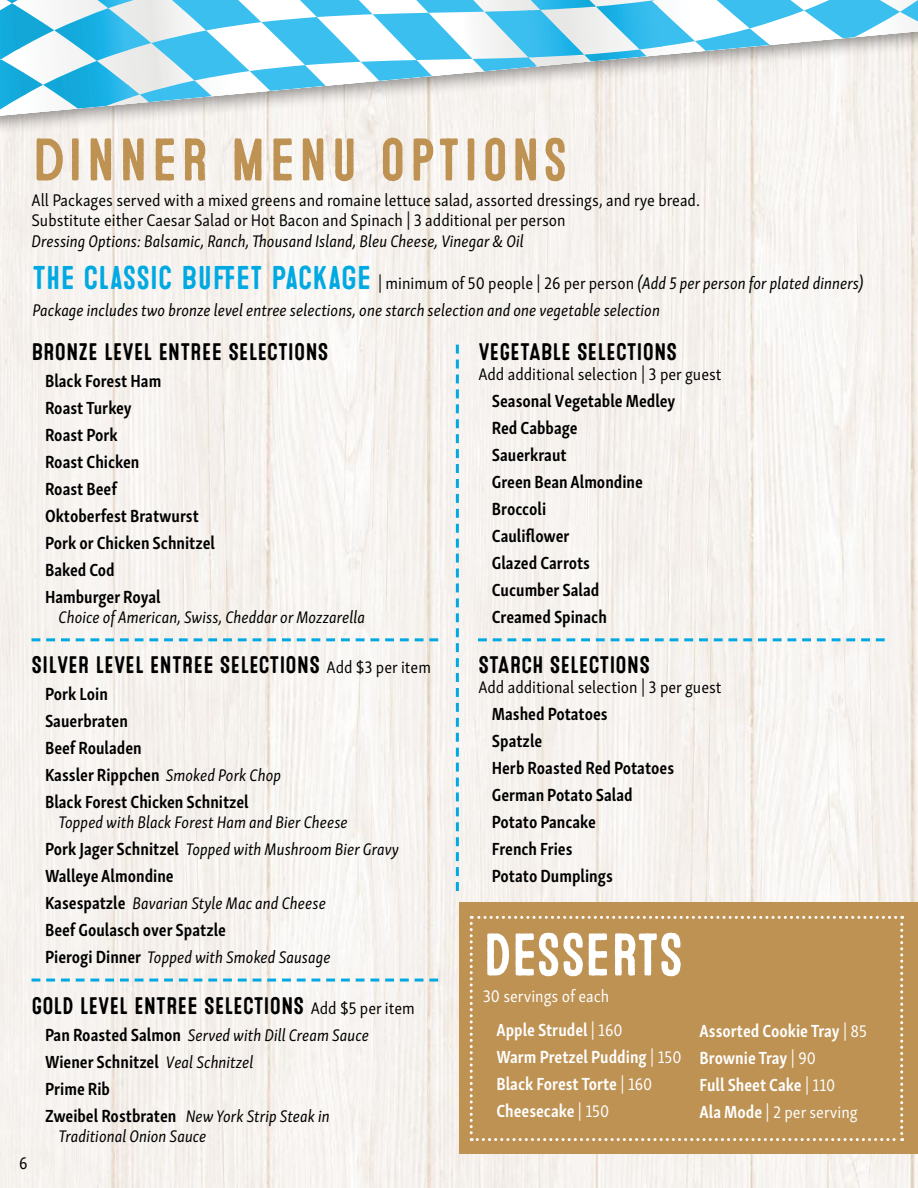
<style>
.page{position:relative;width:918px;height:1188px;background:#f6f2ef}
.page>*{position:absolute;margin:0;border:0;box-sizing:border-box;transform-origin:0 0}
.t1{font:60px "Microbrew One";letter-spacing:.05em;color:#be9253}
.t2{font:60px "Microbrew One";letter-spacing:-.01em;color:#fff}
.t3{font:24px "Microbrew One";color:#000}
.t4{font:700 18px/27px "Skolar Sans Latn Cp";color:#000}
.t5{font:700 18px/27px "Skolar Sans Latn Cp";color:#fff}
.t6{font:italic 17.25px/27px "Skolar Sans Latn Cn";color:#000}
.t7{font:17.25px/20.2px "Skolar Sans Latn Cn";color:#000}
.t8{font:17.25px "Skolar Sans Latn Cn";color:#fff}
.s1{font-family:"Microbrew One";font-style:normal;font-size:33px;color:#00a9e2}
.s2{font-style:normal}
.s3{font-family:"Skolar Sans Latn Cn";font-size:17.25px}
.s4{font-family:"Skolar Sans Latn Cn";font-weight:400;font-style:italic;font-size:17.25px}
.s5{font-family:"Skolar Sans Latn Cp";font-weight:700;font-style:normal;font-size:18px}
.s6{font-family:"Skolar Sans Latn Cn";font-weight:400;font-size:17.25px}
.s7{font-family:"Skolar Sans Latn Cp";font-weight:700;font-size:18px}
</style>
<div class="page">
<div style="left:460px;top:903px;width:458px;height:251px;background:#be9253"></div>
<div style="left:0;top:0;width:918px;height:139px;background:#000;opacity:.43"></div>
<svg style="left:0;top:0;width:918px;height:116px"></svg>
<svg style="left:32px;top:638px;width:406px;height:3px"></svg>
<svg style="left:32px;top:979px;width:406px;height:3px"></svg>
<svg style="left:478px;top:638px;width:407px;height:3px"></svg>
<svg style="left:456px;top:345px;width:3px;height:546px"></svg>
<svg style="left:470px;top:916px;width:433px;height:225px"></svg>
<h1 class="t1" style="left:32px;top:126px;width:537px">DINNER MENU OPTIONS</h1>
<p class="t7" style="left:32px;top:189px;width:670px">All Packages served with a mixed greens and romaine lettuce salad, assorted dressings, and rye bread.<br>Substitute either Caesar Salad or Hot Bacon and Spinach | 3 additional per person</p>
<p class="t6" style="left:32px;top:226px;width:494px">Dressing Options: Balsamic, Ranch, Thousand Island, Bleu Cheese, Vinegar &amp; Oil</p>
<p class="t6" style="left:32px;top:269px;width:833px"><span class="s1">THE CLASSIC BUFFET PACKAGE</span> <span class="s2">| minimum of 50 people | 26 per person</span> (Add 5 per person for plated dinners)<br>Package includes two bronze level entree selections, one starch selection and one vegetable selection</p>
<h2 class="t3" style="left:32px;top:338px;width:298px">BRONZE LEVEL ENTREE SELECTIONS</h2>
<p class="t4" style="left:45px;top:366px;width:172px">Black Forest Ham<br>Roast Turkey<br>Roast Pork<br>Roast Chicken<br>Roast Beef<br>Oktoberfest Bratwurst<br>Pork or Chicken Schnitzel<br>Baked Cod<br>Hamburger Royal</p>
<p class="t6" style="left:59px;top:603px;width:308px">Choice of American, Swiss, Cheddar or Mozzarella</p>
<h2 class="t3" style="left:32px;top:651px;width:401px">SILVER LEVEL ENTREE SELECTIONS <span class="s3">Add $3 per item</span></h2>
<p class="t4" style="left:45px;top:679px;width:238px">Pork Loin<br>Sauerbraten<br>Beef Rouladen<br>Kassler Rippchen <span class="s4">Smoked Pork Chop<br></span>Black Forest Chicken Schnitzel</p>
<p class="t6" style="left:45px;top:808px;width:355px;text-indent:14px">Topped with Black Forest Ham and Bier Cheese<br><span class="s5">Pork Jager Schnitzel</span> Topped with Mushroom Bier Gravy</p>
<p class="t4" style="left:45px;top:861px;width:130px">Walleye Almondine</p>
<p class="t6" style="left:45px;top:889px;width:282px"><span class="s5">Kasespatzle</span> Bavarian Style Mac and Cheese</p>
<p class="t4" style="left:45px;top:915px;width:183px">Beef Goulasch over Spatzle</p>
<p class="t6" style="left:45px;top:943px;width:287px"><span class="s5">Pierogi Dinner</span> Topped with Smoked Sausage</p>
<h2 class="t3" style="left:32px;top:992px;width:385px">GOLD LEVEL ENTREE SELECTIONS <span class="s3">Add $5 per item</span></h2>
<p class="t6" style="left:45px;top:1020px;width:326px"><span class="s5">Pan Roasted Salmon</span> Served with Dill Cream Sauce</p>
<p class="t4" style="left:45px;top:1047px;width:210px">Wiener Schnitzel <span class="s4">Veal Schnitzel<br></span>Prime Rib</p>
<p class="t6" style="left:59px;top:1105px;width:273px;line-height:20.2px;text-indent:-14px"><span class="s5">Zweibel Rostbraten</span> New York Strip Steak in<br>Traditional Onion Sauce</p>
<h2 class="t3" style="left:478px;top:338px;width:200px">VEGETABLE SELECTIONS</h2>
<p class="t7" style="left:478px;top:363px;width:245px">Add additional selection | 3 per guest</p>
<p class="t4" style="left:492px;top:386px;width:185px">Seasonal Vegetable Medley<br>Red Cabbage<br>Sauerkraut<br>Green Bean Almondine<br>Broccoli<br>Cauliflower<br>Glazed Carrots<br>Cucumber Salad<br>Creamed Spinach</p>
<h2 class="t3" style="left:478px;top:651px;width:173px">STARCH SELECTIONS</h2>
<p class="t7" style="left:478px;top:676px;width:245px">Add additional selection | 3 per guest</p>
<p class="t4" style="left:492px;top:699px;width:184px">Mashed Potatoes<br>Spatzle<br>Herb Roasted Red Potatoes<br>German Potato Salad<br>Potato Pancake<br>French Fries<br>Potato Dumplings</p>
<h1 class="t2" style="left:483px;top:921px;width:202px">DESSERTS</h1>
<p class="t8" style="left:483px;top:984px;width:128px">30 servings of each</p>
<p class="t5" style="left:496px;top:1015px;width:187px">Apple Strudel <span class="s6">| 160<br></span>Warm Pretzel Pudding <span class="s6">| 150<br></span>Black Forest Torte <span class="s6">| 160<br></span>Cheesecake <span class="s6">| 150</span></p>
<p class="t5" style="left:700px;top:1016px;width:169px">Assorted Cookie Tray <span class="s6">| 85<br></span>Brownie Tray <span class="s6">| 90<br></span>Full Sheet Cake <span class="s6">| 110</span></p>
<p class="t8" style="left:700px;top:1099px;width:160px"><span class="s7">Ala Mode</span> | 2 per serving</p>
<p class="t7" style="left:19px;top:1152px;width:10px">6</p>
</div>
